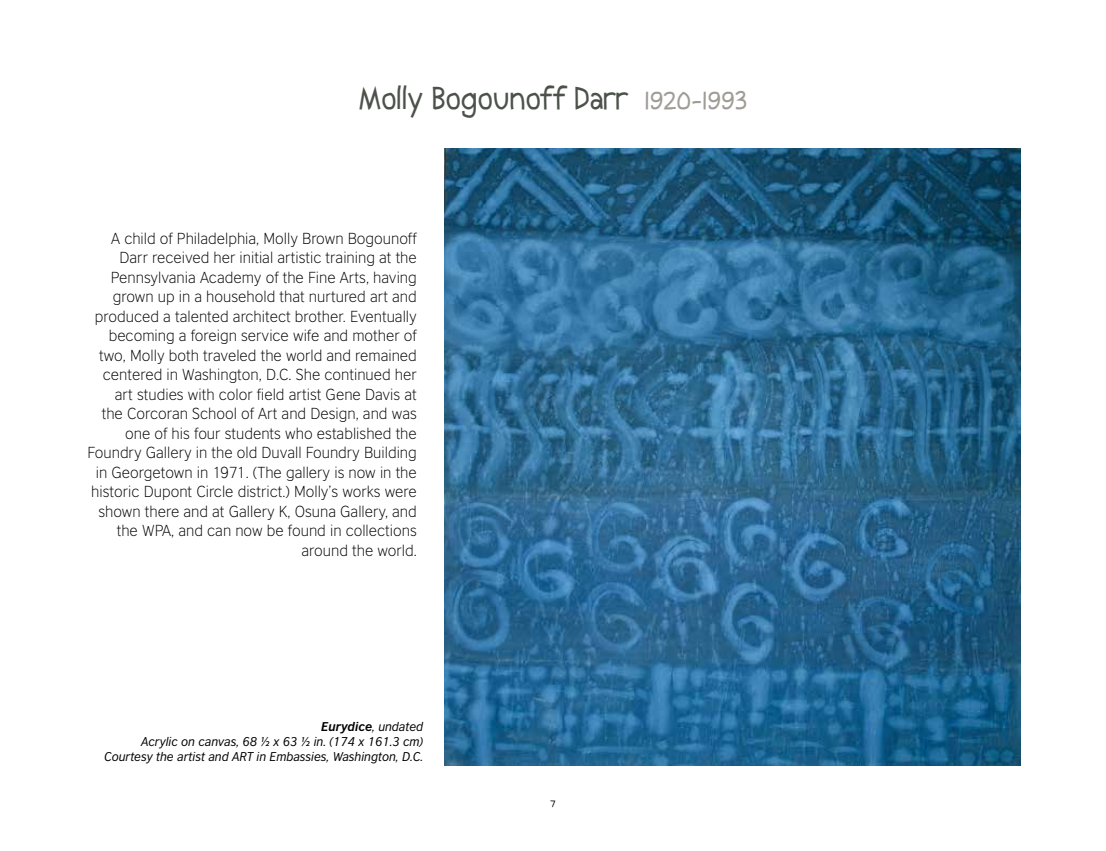
<style>
.page{position:relative;width:1106px;height:851px;background:#fff}
.page>*{position:absolute;margin:0;border:0;box-sizing:border-box;transform-origin:0 0}
.t1{font:31.5px "Abscissa";letter-spacing:.01em;color:#4b5249}
.t2{font:300 15px/19.5px "British Council Sans";color:#000;text-align:right}
.t3{font:italic 12px/15px "British Council Sans";color:#000;text-align:right}
.t4{font:10.5px "Abscissa";color:#000}
.s1{font-size:27px;color:#9f9c96}
.s2{font-weight:700}
</style>
<div class="page">
<img style="left:444px;top:149px;width:576px;height:616px">
<h1 class="t1" style="left:359px;top:77px;width:389px">Molly Bogounoff Darr <span class="s1">1920-1993</span></h1>
<p class="t2" style="left:87px;top:228px;width:331px">A child of Philadelphia, Molly Brown Bogounoff Darr received her initial artistic training at the Pennsylvania Academy of the Fine Arts, having grown up in a household that nurtured art and produced a talented architect brother. Eventually becoming a foreign service wife and mother of two, Molly both traveled the world and remained centered in Washington, D.C. She continued her art studies with color field artist Gene Davis at<br>the Corcoran School of Art and Design, and was one of his four students who established the Foundry Gallery in the old Duvall Foundry Building in Georgetown in 1971. (The gallery is now in the historic Dupont Circle district.) Molly’s works were shown there and at Gallery K, Osuna Gallery, and the WPA, and can now be found in collections around the world.</p>
<p class="t3" style="left:104px;top:719px;width:321px"><span class="s2">Eurydice</span>, undated<br>Acrylic on canvas, 68 ½ x 63 ½ in. (174 x 161.3 cm)<br>Courtesy the artist and ART in Embassies, Washington, D.C.</p>
<p class="t4" style="left:550px;top:795px;width:7px">7</p>
</div>
